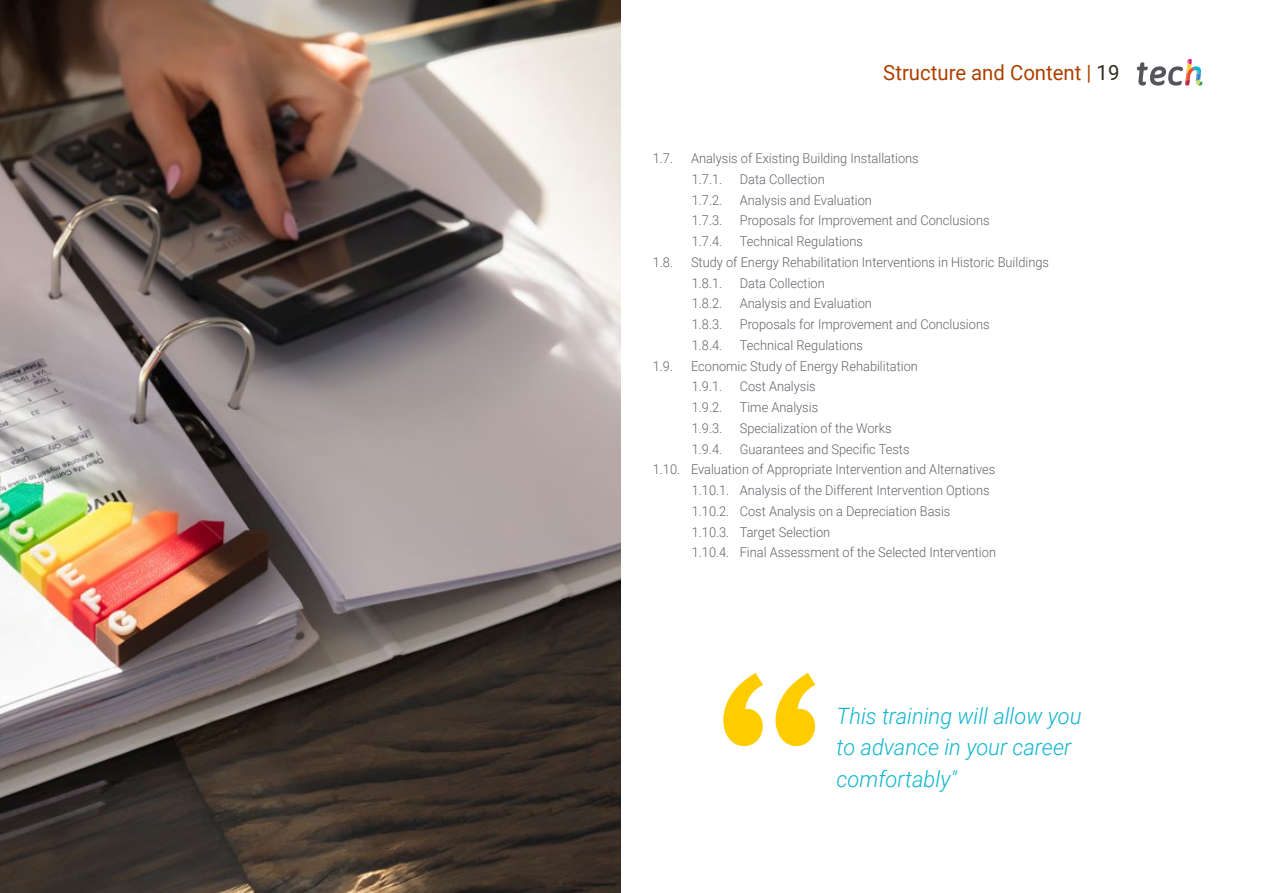
<style>
.page{position:relative;width:1263px;height:893px;background:#fff}
.page>*{position:absolute;margin:0;border:0;box-sizing:border-box;transform-origin:0 0}
.t1{font:italic 300 22.5px/31.5px "Roboto";color:#0fb6cf}
.t2{font:21px "Roboto";color:#ae4000}
.t3{font:300 13.5px/20.7px "Roboto";color:#61646a;scale:.95 1}
.s1{color:#312e20}
</style>
<div class="page">
<svg style="left:1137px;top:59px;width:65px;height:27px"></svg>
<svg style="left:723px;top:673px;width:92px;height:73px"></svg>
<img style="left:0;top:0;width:621px;height:893px">
<h2 class="t2" style="left:883px;top:57px;width:238px">Structure and Content | <span class="s1">19</span></h2>
<p class="t3" style="left:653px;top:148px;width:23px">1.7.</p>
<p class="t3" style="left:691px;top:148px;width:241px">Analysis of Existing Building Installations<br>1.7.1.</p>
<p class="t3" style="left:740px;top:168px;width:91px">Data Collection</p>
<p class="t3" style="left:692px;top:189px;width:34px">1.7.2.</p>
<p class="t3" style="left:740px;top:189px;width:141px">Analysis and Evaluation</p>
<p class="t3" style="left:692px;top:210px;width:34px">1.7.3.</p>
<p class="t3" style="left:740px;top:210px;width:264px">Proposals for Improvement and Conclusions</p>
<p class="t3" style="left:692px;top:231px;width:34px">1.7.4.</p>
<p class="t3" style="left:740px;top:231px;width:131px">Technical Regulations</p>
<p class="t3" style="left:653px;top:251px;width:23px">1.8.</p>
<p class="t3" style="left:691px;top:251px;width:378px">Study of Energy Rehabilitation Interventions in Historic Buildings<br>1.8.1.</p>
<p class="t3" style="left:740px;top:272px;width:91px">Data Collection</p>
<p class="t3" style="left:692px;top:293px;width:34px">1.8.2.</p>
<p class="t3" style="left:740px;top:293px;width:141px">Analysis and Evaluation</p>
<p class="t3" style="left:692px;top:314px;width:34px">1.8.3.</p>
<p class="t3" style="left:740px;top:314px;width:264px">Proposals for Improvement and Conclusions</p>
<p class="t3" style="left:692px;top:334px;width:34px">1.8.4.</p>
<p class="t3" style="left:740px;top:334px;width:131px">Technical Regulations</p>
<p class="t3" style="left:653px;top:355px;width:23px">1.9.</p>
<p class="t3" style="left:691px;top:355px;width:240px">Economic Study of Energy Rehabilitation<br>1.9.1.</p>
<p class="t3" style="left:740px;top:376px;width:81px">Cost Analysis</p>
<p class="t3" style="left:692px;top:397px;width:34px">1.9.2.</p>
<p class="t3" style="left:740px;top:397px;width:84px">Time Analysis</p>
<p class="t3" style="left:692px;top:417px;width:34px">1.9.3.</p>
<p class="t3" style="left:740px;top:417px;width:161px">Specialization of the Works</p>
<p class="t3" style="left:692px;top:438px;width:34px">1.9.4.</p>
<p class="t3" style="left:740px;top:438px;width:180px">Guarantees and Specific Tests</p>
<p class="t3" style="left:653px;top:459px;width:362px">1.10. Evaluation of Appropriate Intervention and Alternatives</p>
<p class="t3" style="left:692px;top:480px;width:315px">1.10.1. Analysis of the Different Intervention Options</p>
<p class="t3" style="left:692px;top:500px;width:274px">1.10.2. Cost Analysis on a Depreciation Basis</p>
<p class="t3" style="left:692px;top:521px;width:147px">1.10.3. Target Selection</p>
<p class="t3" style="left:692px;top:542px;width:322px">1.10.4. Final Assessment of the Selected Intervention</p>
<h1 class="t1" style="left:837px;top:699px;width:246px">This training will allow you to advance in your career comfortably"</h1>
</div>
